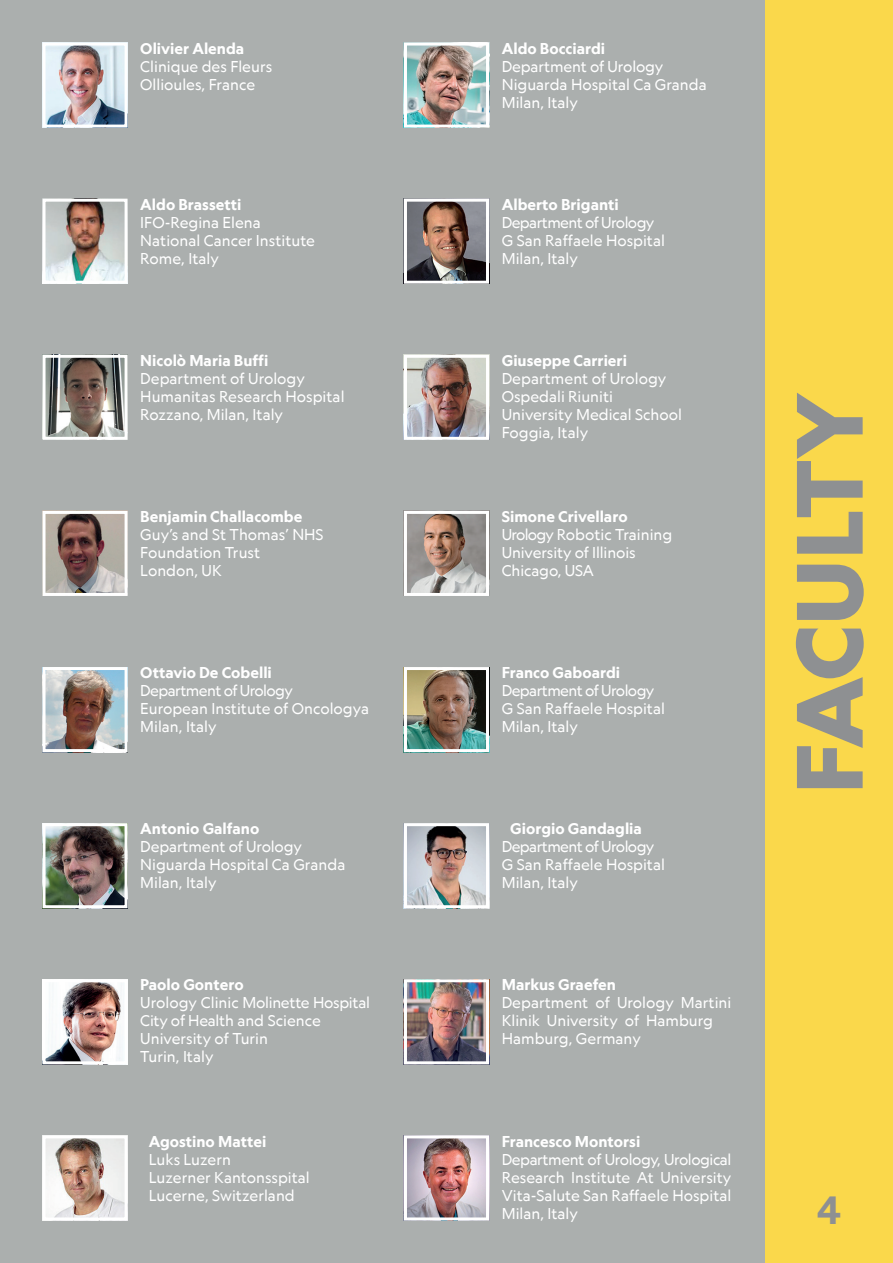
<style>
.page{position:relative;width:893px;height:1263px;background:#fff}
.page>*{position:absolute;margin:0;border:0;box-sizing:border-box;transform-origin:0 0}
.t1{font:900 90px "Geograph Edit";letter-spacing:-.025em;color:#8e9092}
.t2{font:700 37.5px "Geograph Edit";color:#8e9092}
.t3{font:15px/18px "Geograph Edit";color:#fff}
.t4{font:700 15px "Geograph Edit";color:#fff}
</style>
<div class="page">
<div style="left:0;top:0;width:765px;height:1263px;background:#abafae"></div>
<div style="left:765px;top:0;width:128px;height:1263px;background:#fad84b"></div>
<img style="left:47px;top:47px;width:77px;height:77px">
<div style="left:43px;top:43px;width:85px;height:85px;border:3px solid #fff"></div>
<img style="left:408px;top:47px;width:77px;height:77px">
<div style="left:404px;top:43px;width:85px;height:85px;border:3px solid #fff"></div>
<img style="left:47px;top:203px;width:77px;height:77px">
<div style="left:43px;top:199px;width:85px;height:85px;border:3px solid #fff"></div>
<img style="left:408px;top:203px;width:77px;height:77px">
<div style="left:404px;top:199px;width:85px;height:85px;border:3px solid #fff"></div>
<img style="left:47px;top:359px;width:77px;height:77px">
<div style="left:43px;top:355px;width:85px;height:85px;border:3px solid #fff"></div>
<img style="left:408px;top:359px;width:77px;height:77px">
<div style="left:404px;top:355px;width:85px;height:85px;border:3px solid #fff"></div>
<img style="left:47px;top:515px;width:77px;height:77px">
<div style="left:43px;top:511px;width:85px;height:85px;border:3px solid #fff"></div>
<img style="left:408px;top:515px;width:77px;height:77px">
<div style="left:404px;top:511px;width:85px;height:85px;border:3px solid #fff"></div>
<img style="left:47px;top:671px;width:77px;height:77px">
<div style="left:43px;top:667px;width:85px;height:85px;border:3px solid #fff"></div>
<img style="left:408px;top:671px;width:77px;height:77px">
<div style="left:404px;top:667px;width:85px;height:85px;border:3px solid #fff"></div>
<img style="left:47px;top:827px;width:77px;height:77px">
<div style="left:43px;top:823px;width:85px;height:85px;border:3px solid #fff"></div>
<img style="left:47px;top:983px;width:77px;height:77px">
<div style="left:43px;top:979px;width:85px;height:85px;border:3px solid #fff"></div>
<img style="left:408px;top:983px;width:77px;height:77px">
<div style="left:404px;top:979px;width:85px;height:85px;border:3px solid #fff"></div>
<img style="left:47px;top:1139px;width:77px;height:77px">
<div style="left:43px;top:1135px;width:85px;height:85px;border:3px solid #fff"></div>
<img style="left:408px;top:827px;width:77px;height:77px">
<div style="left:404px;top:823px;width:85px;height:85px;border:3px solid #fff"></div>
<img style="left:408px;top:1139px;width:77px;height:77px">
<div style="left:404px;top:1135px;width:85px;height:85px;border:3px solid #fff"></div>
<p class="t4" style="left:140px;top:38px;width:105px">Olivier Alenda</p>
<p class="t3" style="left:140px;top:57px;width:133px">Clinique des Fleurs<br>Ollioules, France</p>
<p class="t4" style="left:140px;top:195px;width:103px">Aldo Brassetti</p>
<p class="t3" style="left:140px;top:213px;width:176px">IFO-Regina Elena<br>National Cancer Institute<br>Rome, Italy</p>
<p class="t4" style="left:140px;top:351px;width:129px">Nicolò Maria Buffi</p>
<p class="t3" style="left:140px;top:369px;width:206px">Department of Urology<br>Humanitas Research Hospital<br>Rozzano, Milan, Italy</p>
<p class="t4" style="left:140px;top:507px;width:164px">Benjamin Challacombe</p>
<p class="t3" style="left:140px;top:525px;width:185px">Guy s’ and St Thomas’ NHS<br>Foundation Trust<br>London, UK</p>
<p class="t4" style="left:140px;top:663px;width:133px">Ottavio De Cobelli</p>
<p class="t3" style="left:140px;top:681px;width:230px">Department of Urology<br>European Institute of Oncologya<br>Milan, Italy</p>
<p class="t4" style="left:140px;top:819px;width:121px">Antonio Galfano</p>
<p class="t3" style="left:140px;top:837px;width:207px">Department of Urology<br>Niguarda Hospital Ca Granda<br>Milan, Italy</p>
<p class="t4" style="left:140px;top:975px;width:105px">Paolo Gontero</p>
<p class="t3" style="left:140px;top:994px;width:231px">Urology Clinic Molinette Hospital<br>City of Health and Science<br>University of Turin<br>Turin, Italy</p>
<p class="t4" style="left:149px;top:1131px;width:119px">Agostino Mattei</p>
<p class="t3" style="left:149px;top:1150px;width:162px">Luks Luzern<br>Luzerner Kantonsspital<br>Lucerne, Switzerland</p>
<p class="t4" style="left:502px;top:38px;width:105px">Aldo Bocciardi</p>
<p class="t3" style="left:502px;top:57px;width:207px">Department of Urology<br>Niguarda Hospital Ca Granda<br>Milan, Italy</p>
<p class="t4" style="left:502px;top:195px;width:119px">Alberto Briganti</p>
<p class="t3" style="left:502px;top:213px;width:165px">Department of Urology<br>G San Raffaele Hospital<br>Milan, Italy</p>
<p class="t4" style="left:502px;top:351px;width:127px">Giuseppe Carrieri</p>
<p class="t3" style="left:502px;top:369px;width:182px">Department of Urology<br>Ospedali Riuniti<br>University Medical School<br>Foggia, Italy</p>
<p class="t4" style="left:502px;top:507px;width:127px">Simone Crivellaro</p>
<p class="t3" style="left:502px;top:525px;width:172px">Urology Robotic Training<br>University of Illinois<br>Chicago, USA</p>
<p class="t4" style="left:502px;top:663px;width:120px">Franco Gaboardi</p>
<p class="t3" style="left:502px;top:681px;width:165px">Department of Urology<br>G San Raffaele Hospital<br>Milan, Italy</p>
<p class="t4" style="left:510px;top:819px;width:133px">Giorgio Gandaglia</p>
<p class="t3" style="left:502px;top:837px;width:165px">Department of Urology<br>G San Raffaele Hospital<br>Milan, Italy</p>
<p class="t4" style="left:502px;top:975px;width:116px">Markus Graefen</p>
<p class="t3" style="left:502px;top:994px;width:88px">Department</p>
<p class="t3" style="left:595px;top:994px;width:16px">of</p>
<p class="t3" style="left:617px;top:994px;width:58px">Urology</p>
<p class="t3" style="left:681px;top:994px;width:52px">Martini</p>
<p class="t3" style="left:625px;top:1012px;width:16px">of</p>
<p class="t3" style="left:502px;top:1012px;width:141px">Klinik<br>Hamburg, Germany</p>
<p class="t3" style="left:646px;top:1012px;width:69px">Hamburg</p>
<p class="t3" style="left:547px;top:1012px;width:72px">University</p>
<p class="t4" style="left:502px;top:1131px;width:140px">Francesco Montorsi</p>
<p class="t3" style="left:502px;top:1150px;width:231px;text-align:justify">Department of Urology, Urological Research Institute At University Vita-Salute San Raffaele Hospital Milan, Italy</p>
<h1 class="t1" style="left:770px;top:794px;width:403px;rotate:-90deg">FACULTY</h1>
<h2 class="t2" style="left:817px;top:1185px;width:25px">4</h2>
</div>
